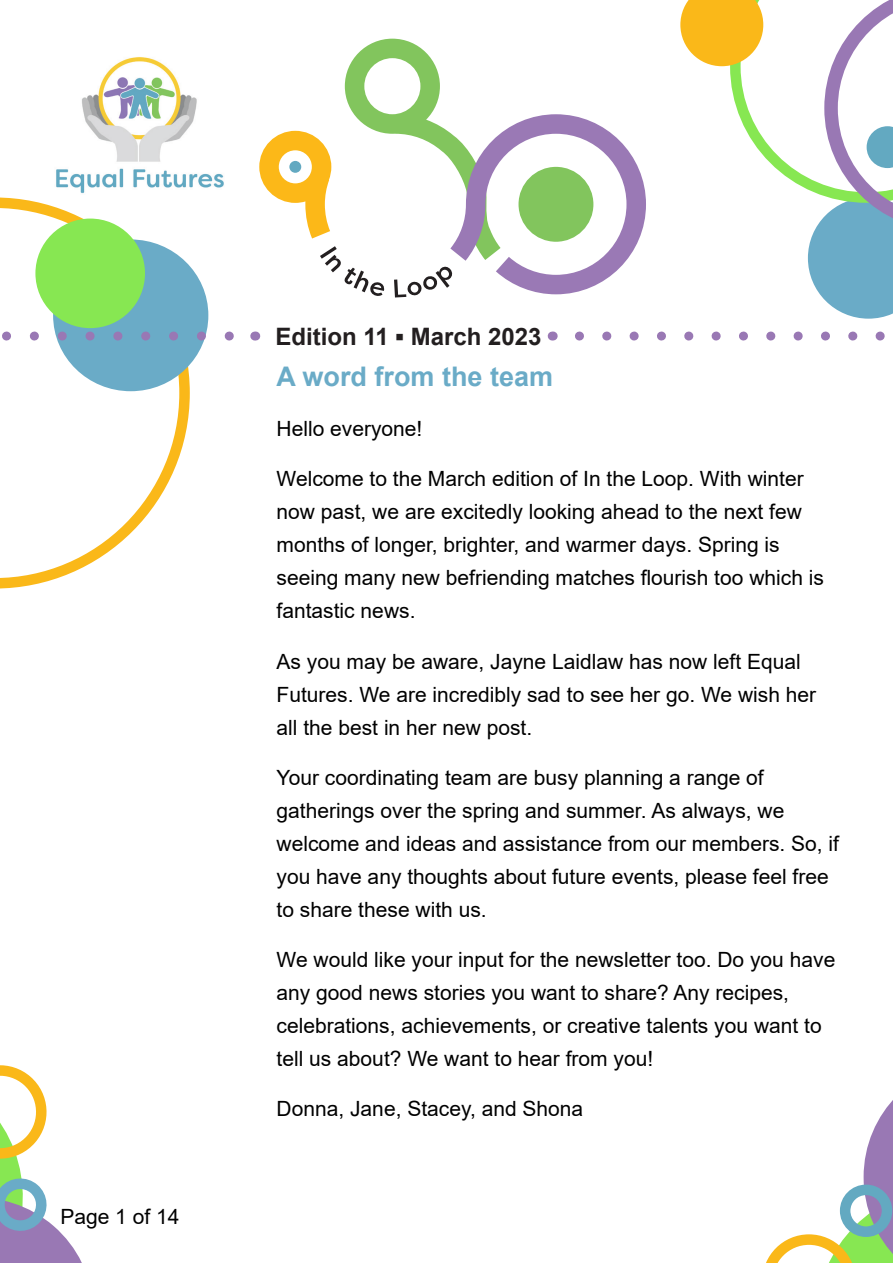
<style>
.page{position:relative;width:893px;height:1263px;background:#fff}
.page>*{position:absolute;margin:0;border:0;box-sizing:border-box;transform-origin:0 0}
.Heading_1{font:700 27px "Arial";color:#6aabc7}
.Title_B{font:700 24px "Arial";color:#231f20}
.t1{font:21px/33px "Arial";color:#000}
</style>
<div class="page">
<svg style="left:0;top:1065px;width:82px;height:198px"></svg>
<img style="left:56px;top:57px;width:168px;height:137px">
<svg style="left:680px;top:0;width:213px;height:319px"></svg>
<svg style="left:0;top:197px;width:190px;height:391px"></svg>
<svg style="left:766px;top:1100px;width:127px;height:163px"></svg>
<div style="left:840px;top:1184px;width:52px;height:53px;border:10px solid #63a9c1;border-radius:50%"></div>
<div style="left:53px;top:239px;width:155px;height:152px;background:#6aabc7;border-radius:50%"></div>
<div style="left:35px;top:219px;width:110px;height:109px;background:#87e752;border-radius:50%"></div>
<svg style="left:259px;top:39px;width:387px;height:258px"></svg>
<svg style="left:579px;top:332px;width:306px;height:9px"></svg>
<svg style="left:0;top:332px;width:234px;height:9px"></svg>
<p class="t1" style="left:60px;top:1200px;width:121px">Page 1 of 14</p>
<p class="Title_B" style="left:276px;top:319px;width:267px">Edition 11 ▪ March 2023</p>
<p class="Heading_1" style="left:277px;top:358px;width:278px">A word from the team</p>
<p class="t1" style="left:277px;top:412px;width:147px">Hello everyone!</p>
<p class="t1" style="left:277px;top:462px;width:549px">Welcome to the March edition of In the Loop. With winter now past, we are excitedly looking ahead to the next few months of longer, brighter, and warmer days. Spring is seeing many new befriending matches flourish too which is fantastic news.</p>
<p class="t1" style="left:277px;top:644px;width:541px">As you may be aware, Jayne Laidlaw has now left Equal<br>Futures. We are incredibly sad to see her go. We wish her all the best in her new post.</p>
<p class="t1" style="left:277px;top:760px;width:564px">Your coordinating team are busy planning a range of gatherings over the spring and summer. As always, we welcome and ideas and assistance from our members. So, if you have any thoughts about future events, please feel free to share these with us.</p>
<p class="t1" style="left:277px;top:942px;width:560px">We would like your input for the newsletter too. Do you have any good news stories you want to share? Any recipes, celebrations, achievements, or creative talents you want to tell us about? We want to hear from you!</p>
<p class="t1" style="left:277px;top:1091px;width:308px">Donna, Jane, Stacey, and Shona</p>
</div>
